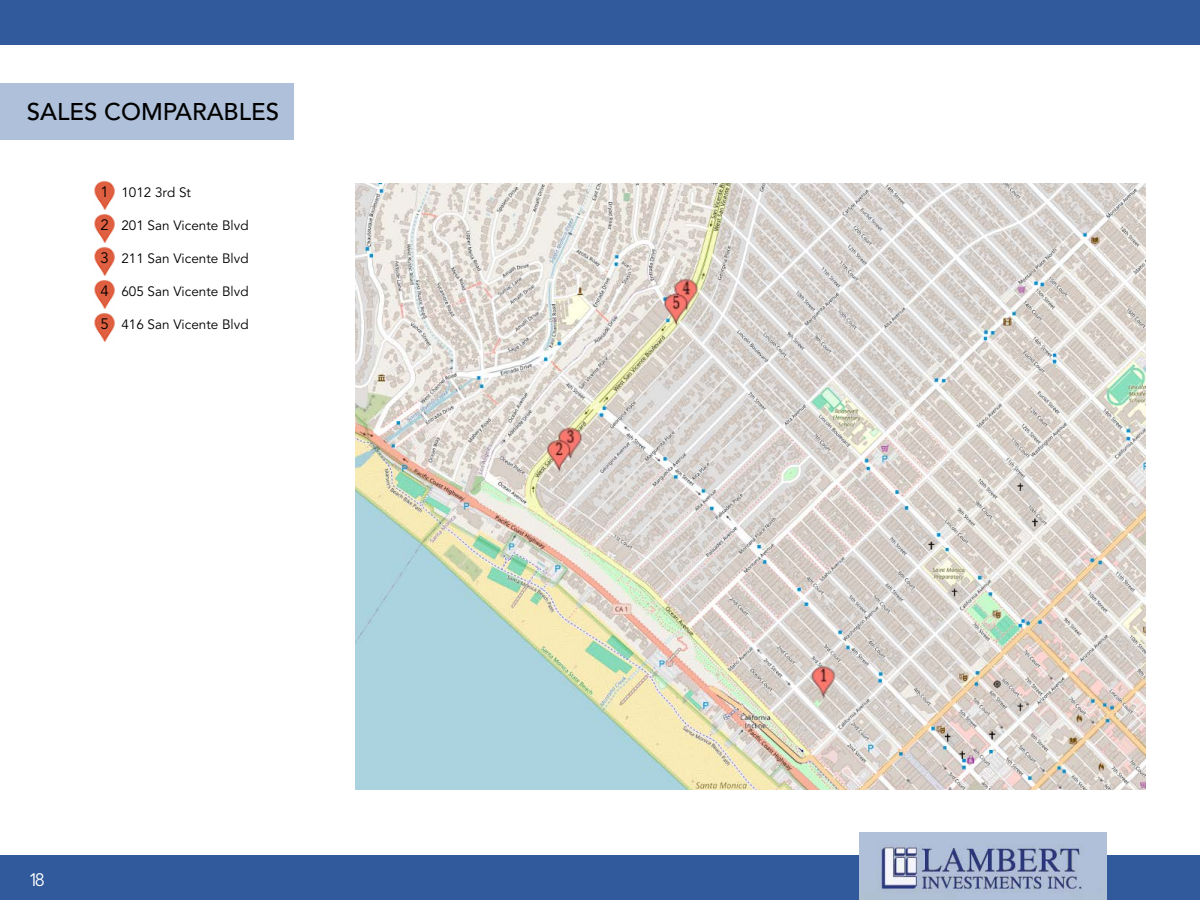
<style>
.page{position:relative;width:1200px;height:900px;background:#fff}
.page>*{position:absolute;margin:0;border:0;box-sizing:border-box;transform-origin:0 0}
.t1{font:500 24px "Avenir LT Std";color:#000}
.t2{font:18px "Avenir";color:#fff}
.t3{font:13.5px "Avenir LT Pro";color:#000}
.s1{font-size:15px}
</style>
<div class="page">
<div style="left:0;top:856px;width:1200px;height:44px;background:#305a9b"></div>
<img style="left:860px;top:833px;width:247px;height:67px">
<div style="left:0;top:0;width:1200px;height:44px;background:#305a9b"></div>
<img style="left:94px;top:313px;width:21px;height:28px">
<img style="left:94px;top:280px;width:21px;height:28px">
<img style="left:94px;top:247px;width:21px;height:28px">
<img style="left:94px;top:214px;width:21px;height:28px">
<img style="left:94px;top:181px;width:21px;height:28px">
<div style="left:0;top:83px;width:294px;height:57px;background:#afc1da"></div>
<img style="left:356px;top:184px;width:790px;height:606px">
<p class="t1" style="left:27px;top:98px;width:254px">SALES COMPARABLES</p>
<p class="t3" style="left:100px;top:185px;width:92px"><span class="s1">1</span> 1012 3rd St</p>
<p class="t3" style="left:100px;top:218px;width:150px"><span class="s1">2</span> 201 San Vicente Blvd</p>
<p class="t3" style="left:100px;top:251px;width:150px"><span class="s1">3</span> 211 San Vicente Blvd</p>
<p class="t3" style="left:100px;top:284px;width:150px"><span class="s1">4</span> 605 San Vicente Blvd</p>
<p class="t3" style="left:100px;top:317px;width:150px"><span class="s1">5</span> 416 San Vicente Blvd</p>
<h2 class="t2" style="left:28px;top:866px;width:18px">18</h2>
</div>
